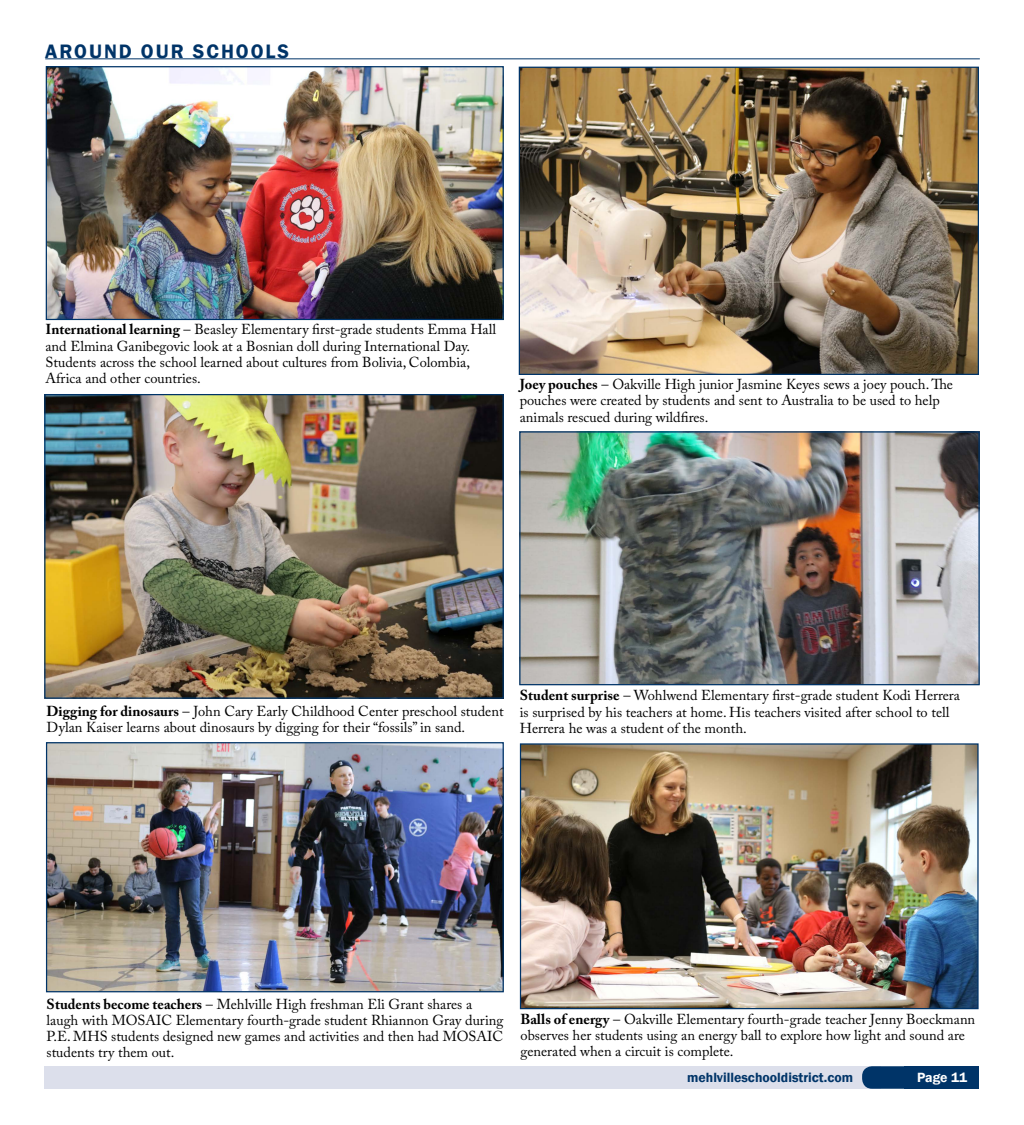
<style>
.page{position:relative;width:1024px;height:1125px;background:#fff}
.page>*{position:absolute;margin:0;border:0;box-sizing:border-box;transform-origin:0 0}
.t1{font:600 20px "Franklin Gothic";letter-spacing:.1em;color:#003468}
.t2{font:14.38px/16.2px "Adobe Caslon Pro";color:#000}
.t3{font:600 13.75px "Franklin Gothic";color:#003468}
.t4{font:600 13.75px "Franklin Gothic";color:#fff}
.s1{font-weight:700}
</style>
<div class="page">
<img style="left:48px;top:68px;width:454px;height:250px">
<div style="left:46px;top:66px;width:458px;height:254px;border:1px solid #003468"></div>
<img style="left:46px;top:396px;width:456px;height:301px">
<div style="left:44px;top:394px;width:460px;height:305px;border:1px solid #003468"></div>
<img style="left:48px;top:744px;width:454px;height:246px">
<div style="left:46px;top:742px;width:458px;height:250px;border:1px solid #003468"></div>
<img style="left:522px;top:745px;width:454px;height:262px">
<div style="left:520px;top:743px;width:458px;height:266px;border:1px solid #003468"></div>
<img style="left:521px;top:433px;width:456px;height:250px">
<div style="left:519px;top:431px;width:460px;height:254px;border:1px solid #003468"></div>
<img style="left:521px;top:69px;width:456px;height:304px">
<div style="left:519px;top:67px;width:460px;height:308px;border:1px solid #003468"></div>
<div style="left:44px;top:1067px;width:836px;height:22px;background:#dcdfeb"></div>
<div style="left:862px;top:1066px;width:116px;height:23px;background:#003468;border-radius:10px"></div>
<div style="left:903px;top:1066px;width:75px;height:23px;background:#003468"></div>
<hr style="left:45px;top:58px;width:935px;height:1px;background:#003468">
<h1 class="t1" style="left:45px;top:39px;width:245px">AROUND OUR SCHOOLS</h1>
<p class="t2" style="left:45px;top:321px;width:452px"><span class="s1">International learning</span> – Beasley Elementary first-grade students Emma Hall and Elmina Ganibegovic look at a Bosnian doll during International Day.<br>Students across the school learned about cultures from Bolivia, Colombia, Africa and other countries.</p>
<p class="t2" style="left:520px;top:376px;width:435px"><span class="s1">Joey pouches</span> – Oakville High junior Jasmine Keyes sews a joey pouch. The pouches were created by students and sent to Australia to be used to help animals rescued during wildfires.</p>
<p class="t2" style="left:47px;top:703px;width:458px"><span class="s1">Digging for dinosaurs</span> – John Cary Early Childhood Center preschool student<br>Dylan Kaiser learns about dinosaurs by digging for their “fossils” in sand.</p>
<p class="t2" style="left:520px;top:687px;width:442px"><span class="s1">Student surprise</span> – Wohlwend Elementary first-grade student Kodi Herrera is surprised by his teachers at home. His teachers visited after school to tell<br>Herrera he was a student of the month.</p>
<p class="t2" style="left:47px;top:996px;width:458px"><span class="s1">Students become teachers</span> – Mehlville High freshman Eli Grant shares a laugh with MOSAIC Elementary fourth-grade student Rhiannon Gray during P.E. MHS students designed new games and activities and then had MOSAIC students try them out.</p>
<p class="t2" style="left:520px;top:1011px;width:456px"><span class="s1">Balls of energy</span> – Oakville Elementary fourth-grade teacher Jenny Boeckmann observes her students using an energy ball to explore how light and sound are generated when a circuit is complete.</p>
<p class="t3" style="left:687px;top:1069px;width:167px">mehlvilleschooldistrict.com</p>
<p class="t4" style="left:917px;top:1069px;width:52px">Page 11</p>
<p class="t4" style="left:924px;top:1069px;width:44px">Page 3</p>
</div>
